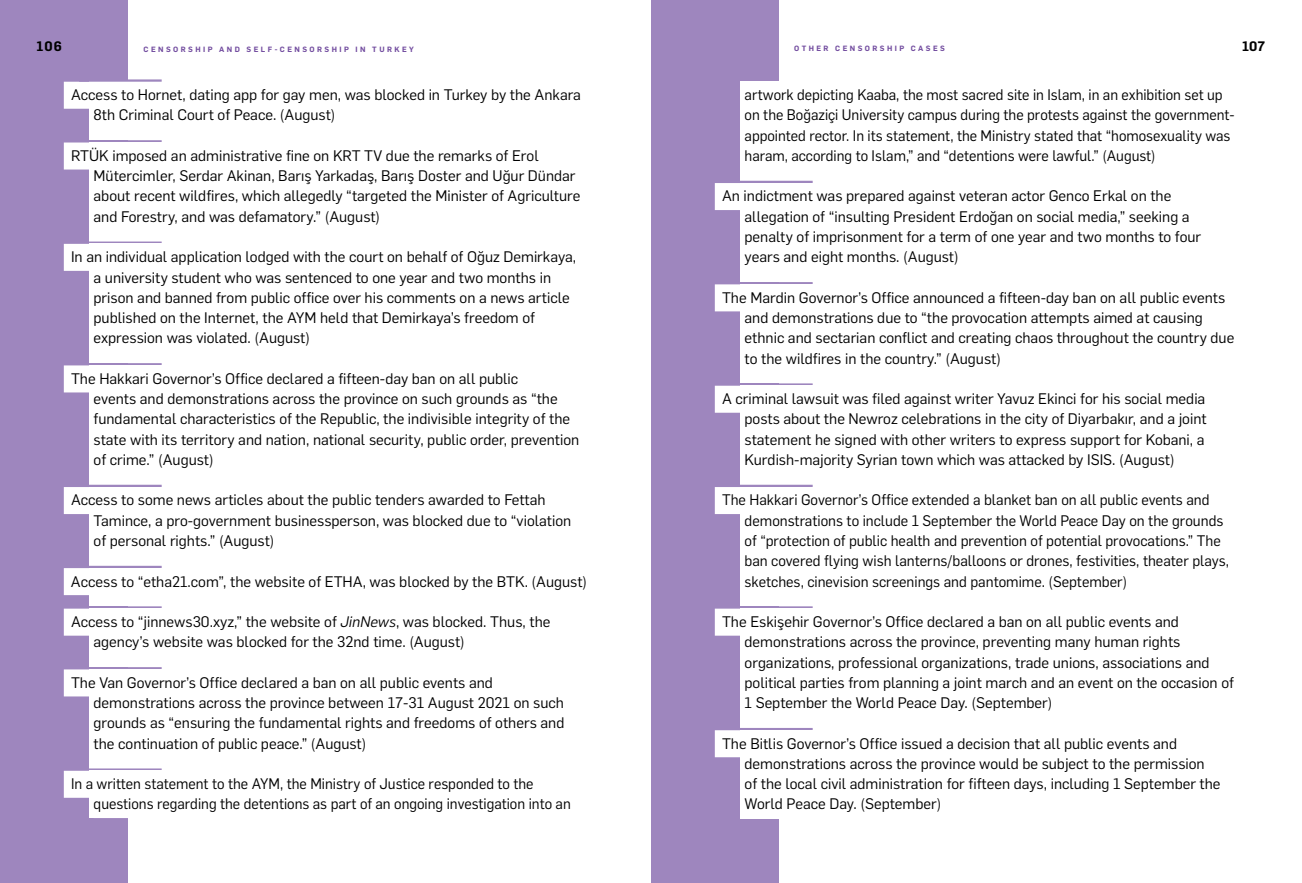
<style>
.page{position:relative;width:1302px;height:883px;background:#fff}
.page>*{position:absolute;margin:0;border:0;box-sizing:border-box;transform-origin:0 0}
.t1{font:15px/20.2px "Flama";color:#000}
.t2{font:15px/20.2px "Flama";color:#000;scale:.96 1}
.t3{font:600 13.5px "Flama";letter-spacing:.035em;color:#000}
.t4{font:600 7.5px "Flama";letter-spacing:.325em;color:#724c9f}
.s1{font-style:italic}
</style>
<div class="page">
<div style="left:0;top:0;width:128px;height:882px;background:#9e86be"></div>
<div style="left:651px;top:0;width:127px;height:882px;background:#9e86be"></div>
<div style="left:89px;top:82px;width:498px;height:47px;background:#fff"></div>
<div style="left:64px;top:82px;width:520px;height:27px;background:#fff"></div>
<div style="left:89px;top:126px;width:498px;height:14px;background:#fff"></div>
<hr style="left:64px;top:140px;width:98px;height:2px;background:#9e86be">
<div style="left:89px;top:142px;width:498px;height:88px;background:#fff"></div>
<div style="left:64px;top:142px;width:478px;height:27px;background:#fff"></div>
<div style="left:89px;top:228px;width:498px;height:13px;background:#fff"></div>
<hr style="left:64px;top:241px;width:98px;height:3px;background:#9e86be">
<div style="left:89px;top:244px;width:498px;height:108px;background:#fff"></div>
<div style="left:64px;top:244px;width:515px;height:27px;background:#fff"></div>
<div style="left:89px;top:349px;width:498px;height:14px;background:#fff"></div>
<hr style="left:64px;top:363px;width:98px;height:2px;background:#9e86be">
<div style="left:89px;top:365px;width:498px;height:108px;background:#fff"></div>
<div style="left:64px;top:365px;width:458px;height:27px;background:#fff"></div>
<div style="left:89px;top:471px;width:498px;height:13px;background:#fff"></div>
<hr style="left:64px;top:484px;width:98px;height:3px;background:#9e86be">
<div style="left:89px;top:487px;width:498px;height:67px;background:#fff"></div>
<div style="left:64px;top:487px;width:485px;height:27px;background:#fff"></div>
<div style="left:89px;top:552px;width:498px;height:13px;background:#fff"></div>
<hr style="left:64px;top:565px;width:98px;height:3px;background:#9e86be">
<div style="left:64px;top:568px;width:530px;height:27px;background:#fff"></div>
<div style="left:89px;top:592px;width:498px;height:14px;background:#fff"></div>
<hr style="left:64px;top:606px;width:98px;height:2px;background:#9e86be">
<div style="left:89px;top:608px;width:498px;height:48px;background:#fff"></div>
<div style="left:64px;top:608px;width:490px;height:27px;background:#fff"></div>
<div style="left:89px;top:653px;width:498px;height:14px;background:#fff"></div>
<hr style="left:64px;top:667px;width:98px;height:2px;background:#9e86be">
<div style="left:89px;top:669px;width:498px;height:88px;background:#fff"></div>
<div style="left:64px;top:669px;width:432px;height:27px;background:#fff"></div>
<div style="left:89px;top:754px;width:498px;height:14px;background:#fff"></div>
<hr style="left:64px;top:768px;width:98px;height:2px;background:#9e86be">
<div style="left:89px;top:770px;width:498px;height:48px;background:#fff"></div>
<div style="left:64px;top:770px;width:473px;height:27px;background:#fff"></div>
<div style="left:740px;top:82px;width:497px;height:88px;background:#fff"></div>
<div style="left:740px;top:167px;width:497px;height:14px;background:#fff"></div>
<hr style="left:714px;top:181px;width:98px;height:2px;background:#9e86be">
<div style="left:740px;top:183px;width:497px;height:88px;background:#fff"></div>
<div style="left:714px;top:183px;width:460px;height:27px;background:#fff"></div>
<div style="left:740px;top:268px;width:497px;height:14px;background:#fff"></div>
<hr style="left:714px;top:282px;width:98px;height:2px;background:#9e86be">
<div style="left:740px;top:284px;width:497px;height:88px;background:#fff"></div>
<div style="left:714px;top:284px;width:514px;height:27px;background:#fff"></div>
<div style="left:740px;top:369px;width:497px;height:14px;background:#fff"></div>
<hr style="left:714px;top:383px;width:98px;height:2px;background:#9e86be">
<div style="left:740px;top:385px;width:497px;height:88px;background:#fff"></div>
<div style="left:714px;top:385px;width:494px;height:27px;background:#fff"></div>
<div style="left:740px;top:471px;width:497px;height:13px;background:#fff"></div>
<hr style="left:714px;top:484px;width:98px;height:3px;background:#9e86be">
<div style="left:740px;top:487px;width:497px;height:108px;background:#fff"></div>
<div style="left:714px;top:487px;width:498px;height:27px;background:#fff"></div>
<div style="left:740px;top:592px;width:497px;height:14px;background:#fff"></div>
<hr style="left:714px;top:606px;width:98px;height:2px;background:#9e86be">
<div style="left:740px;top:608px;width:497px;height:108px;background:#fff"></div>
<div style="left:714px;top:608px;width:468px;height:27px;background:#fff"></div>
<div style="left:740px;top:714px;width:497px;height:13px;background:#fff"></div>
<hr style="left:714px;top:727px;width:98px;height:3px;background:#9e86be">
<div style="left:740px;top:730px;width:497px;height:88px;background:#fff"></div>
<div style="left:714px;top:730px;width:466px;height:27px;background:#fff"></div>
<hr style="left:79px;top:79px;width:83px;height:3px;background:#9e86be">
<p class="t3" style="left:37px;top:37px;width:27px">106</p>
<p class="t4" style="left:144px;top:43px;width:272px">CENSORSHIP AND SELF-CENSORSHIP IN TURKEY</p>
<p class="t4" style="left:794px;top:43px;width:272px">CENSORSHIP AND SELF-CENSORSHIP IN TURKEY</p>
<p class="t3" style="left:1241px;top:37px;width:25px">107</p>
<p class="t1" style="left:94px;top:84px;width:488px;text-indent:-23px">Access to Hornet, dating app for gay men, was blocked in Turkey by the Ankara<br>8th Criminal Court of Peace. (August)</p>
<p class="t1" style="left:94px;top:144px;width:488px;text-indent:-23px">RTÜK imposed an administrative fine on KRT TV due the remarks of Erol Mütercimler, Serdar Akinan, Barış Yarkadaş, Barış Doster and Uğur Dündar about recent wildfires, which allegedly “targeted the Minister of Agriculture and Forestry, and was defamatory.” (August)</p>
<p class="t1" style="left:94px;top:246px;width:484px;text-indent:-23px">In an individual application lodged with the court on behalf of Oğuz Demirkaya, a university student who was sentenced to one year and two months in prison and banned from public office over his comments on a news article published on the Internet, the AYM held that Demirkaya’s freedom of expression was violated. (August)</p>
<p class="t1" style="left:94px;top:367px;width:487px;text-indent:-23px">The Hakkari Governor’s Office declared a fifteen-day ban on all public<br>events and demonstrations across the province on such grounds as “the fundamental characteristics of the Republic, the indivisible integrity of the state with its territory and nation, national security, public order, prevention of crime.” (August)</p>
<p class="t1" style="left:94px;top:489px;width:479px;text-indent:-23px">Access to some news articles about the public tenders awarded to Fettah<br>Tamince, a pro-government businessperson, was blocked due to “violation of personal rights.” (August)</p>
<p class="t1" style="left:71px;top:570px;width:517px">Access to “etha21.com”, the website of ETHA, was blocked by the BTK. (August)</p>
<p class="t1" style="left:94px;top:610px;width:458px;text-indent:-23px">Access to “jinnews30.xyz,” the website of <span class="s1">JinNews</span>, was blocked. Thus, the agency’s website was blocked for the 32nd time. (August)</p>
<p class="t1" style="left:94px;top:671px;width:472px;text-indent:-23px">The Van Governor’s Office declared a ban on all public events and demonstrations across the province between 17-31 August 2021 on such grounds as “ensuring the fundamental rights and freedoms of others and the continuation of public peace.” (August)</p>
<p class="t2" style="left:94px;top:772px;width:498px;text-indent:-23px">In a written statement to the AYM, the Ministry of Justice responded to the questions regarding the detentions as part of an ongoing investigation into an</p>
<p class="t4" style="left:794px;top:43px;width:152px">OTHER CENSORSHIP CASES</p>
<p class="t2" style="left:744px;top:84px;width:512px">artwork depicting Kaaba, the most sacred site in Islam, in an exhibition set up on the Boğaziçi University campus during the protests against the government&shy;appointed rector. In its statement, the Ministry stated that “homosexuality was haram, according to Islam,” and “detentions were lawful.” (August)</p>
<p class="t1" style="left:744px;top:185px;width:458px;text-indent:-23px">An indictment was prepared against veteran actor Genco Erkal on the allegation of “insulting President Erdoğan on social media,” seeking a penalty of imprisonment for a term of one year and two months to four years and eight months. (August)</p>
<p class="t1" style="left:744px;top:286px;width:491px;text-indent:-23px">The Mardin Governor’s Office announced a fifteen-day ban on all public events and demonstrations due to “the provocation attempts aimed at causing ethnic and sectarian conflict and creating chaos throughout the country due to the wildfires in the country.” (August)</p>
<p class="t1" style="left:744px;top:387px;width:463px;text-indent:-23px">A criminal lawsuit was filed against writer Yavuz Ekinci for his social media posts about the Newroz celebrations in the city of Diyarbakır, and a joint statement he signed with other writers to express support for Kobani, a Kurdish-majority Syrian town which was attacked by ISIS. (August)</p>
<p class="t1" style="left:744px;top:489px;width:486px;text-indent:-23px">The Hakkari Governor’s Office extended a blanket ban on all public events and demonstrations to include 1 September the World Peace Day on the grounds of “protection of public health and prevention of potential provocations.” The ban covered flying wish lanterns/balloons or drones, festivities, theater plays, sketches, cinevision screenings and pantomime. (September)</p>
<p class="t1" style="left:744px;top:610px;width:490px;text-indent:-23px">The Eskişehir Governor’s Office declared a ban on all public events and demonstrations across the province, preventing many human rights organizations, professional organizations, trade unions, associations and political parties from planning a joint march and an event on the occasion of 1 September the World Peace Day. (September)</p>
<p class="t1" style="left:744px;top:732px;width:477px;text-indent:-23px">The Bitlis Governor’s Office issued a decision that all public events and demonstrations across the province would be subject to the permission of the local civil administration for fifteen days, including 1 September the World Peace Day. (September)</p>
</div>
